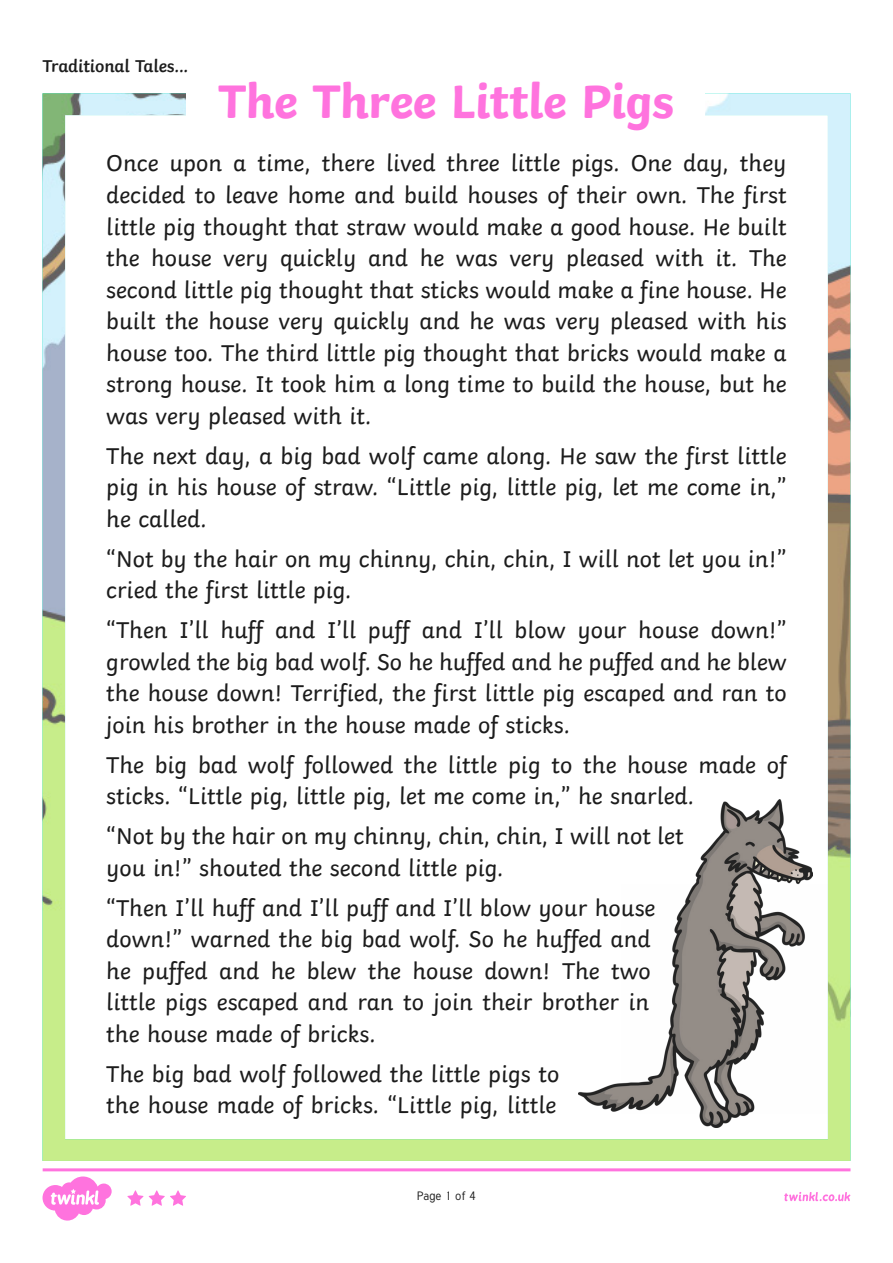
<style>
.page{position:relative;width:893px;height:1263px;background:#fff}
.page>*{position:absolute;margin:0;border:0;box-sizing:border-box;transform-origin:0 0}
.Heading_1{font:700 49.5px "Twinkl";letter-spacing:-.01em;color:#ff73de}
.KS1_Body_Copy{font:24px/31.5px "Twinkl";color:#1c1c1c}
.SUBHEADER{font:600 18px "Twinkl";letter-spacing:-.01em;color:#1c1c1c}
.t1{font:12px "Tuffy";color:#1c1c1c}
</style>
<div class="page">
<svg style="left:43px;top:1168px;width:807px;height:52px"></svg>
<img style="left:43px;top:93px;width:807px;height:1068px">
<div style="left:186px;top:50px;width:519px;height:89px;background:#fff"></div>
<img style="left:578px;top:799px;width:234px;height:328px">
<p class="SUBHEADER" style="left:43px;top:52px;width:147px">Traditional Tales...</p>
<p class="Heading_1" style="left:218px;top:60px;width:458px">The Three Little Pigs</p>
<p class="KS1_Body_Copy" style="left:106px;top:146px;width:682px;text-align:justify">Once upon a time, there lived three little pigs. One day, they decided to leave home and build houses of their own. The first little pig thought that straw would make a good house. He built the house very quickly and he was very pleased with it. The second little pig thought that sticks would make a fine house. He built the house very quickly and he was very pleased with his house too. The third little pig thought that bricks would make a strong house. It took him a long time to build the house, but he was very pleased with it.</p>
<p class="KS1_Body_Copy" style="left:106px;top:438px;width:682px;text-align:justify">The next day, a big bad wolf came along. He saw the first little pig in his house of straw. “Little pig, little pig, let me come in,” he called.</p>
<p class="KS1_Body_Copy" style="left:106px;top:541px;width:682px">“Not by the hair on my chinny, chin, chin, I will not let you in!” cried the first little pig.</p>
<p class="KS1_Body_Copy" style="left:106px;top:612px;width:682px;text-align:justify">“Then I’ll huff and I’ll puff and I’ll blow your house down!” growled the big bad wolf. So he huffed and he puffed and he blew the house down! Terrified, the first little pig escaped and ran to join his brother in the house made of sticks.</p>
<p class="KS1_Body_Copy" style="left:106px;top:747px;width:682px">The big bad wolf followed the little pig to the house made of sticks. “Little pig, little pig, let me come in,” he snarled.</p>
<p class="KS1_Body_Copy" style="left:106px;top:818px;width:579px">“Not by the hair on my chinny, chin, chin, I will not let you in!” shouted the second little pig.</p>
<p class="KS1_Body_Copy" style="left:106px;top:890px;width:551px">“Then I’ll huff and I’ll puff and I’ll blow your house down!” warned the big bad wolf. So he huffed and he puffed and he blew the house down! The two little pigs escaped and ran to join their brother in the house made of bricks.</p>
<p class="KS1_Body_Copy" style="left:106px;top:1056px;width:455px">The big bad wolf followed the little pigs to the house made of bricks. “Little pig, little</p>
<p class="t1" style="left:417px;top:1188px;width:60px">Page 1 of 4</p>
</div>
